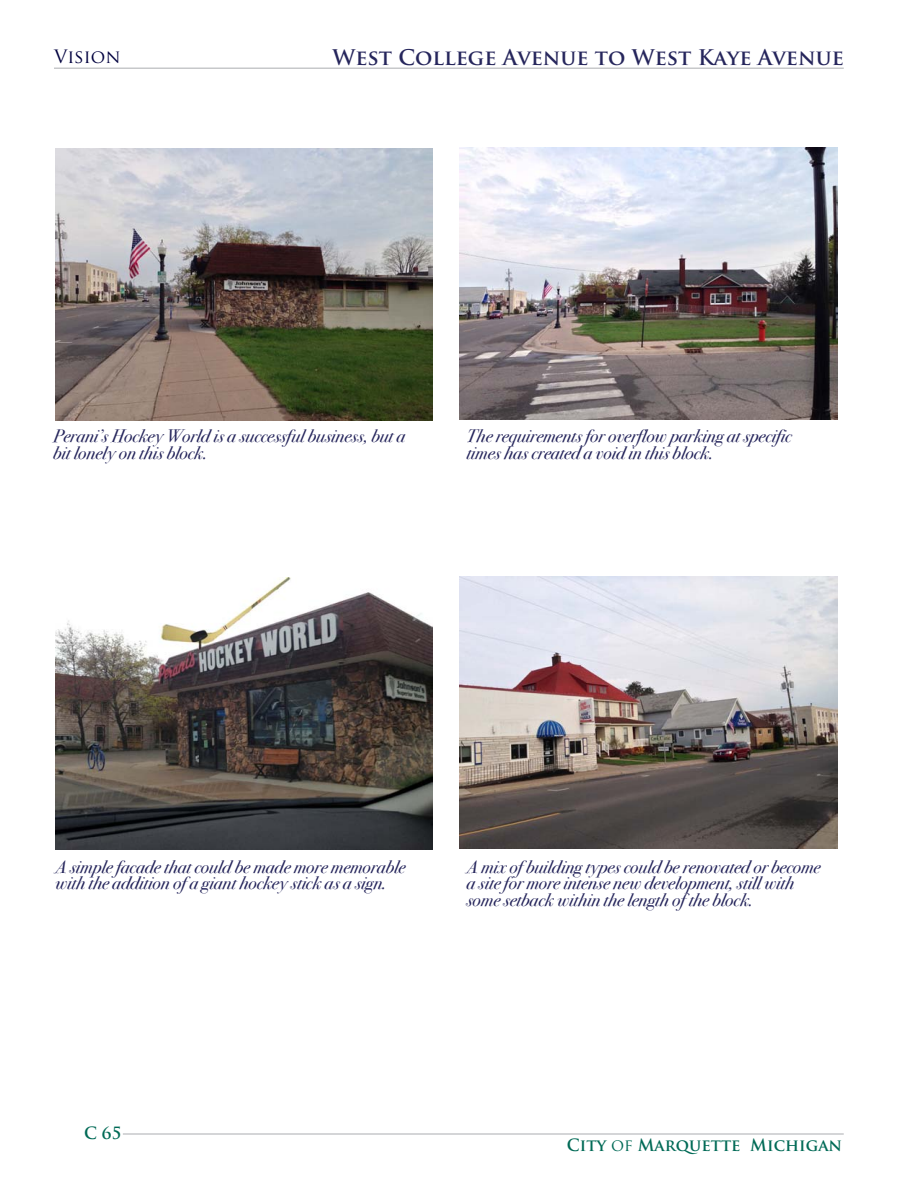
<style>
.page{position:relative;width:918px;height:1188px;background:#fff}
.page>*{position:absolute;margin:0;border:0;box-sizing:border-box;transform-origin:0 0}
.t1{font:700 21px "Trajan Pro";color:#26265c}
.t2{font:18px/16.5px "Bodoni Svty Two ITCTT Book Ita";color:#26265c}
.t3{font:18px "Trajan Pro";color:#00003f}
.t4{font:700 16.5px "Trajan Pro";color:#006a56}
.s1{font-weight:400}
</style>
<div class="page">
<hr style="left:54px;top:68px;width:790px;height:1px;background:#c7c8ca">
<hr style="left:123px;top:1133px;width:721px;height:2px;background:#c7c8ca">
<img style="left:55px;top:148px;width:378px;height:272px">
<img style="left:55px;top:578px;width:378px;height:272px">
<img style="left:460px;top:147px;width:378px;height:272px">
<img style="left:460px;top:577px;width:378px;height:272px">
<p class="t3" style="left:54px;top:45px;width:68px">Vision</p>
<p class="t1" style="left:333px;top:45px;width:513px">West College Avenue to West Kaye Avenue</p>
<p class="t2" style="left:53px;top:427px;width:354px">Perani’s Hockey World is a successful business, but a bit lonely on this block.</p>
<p class="t2" style="left:466px;top:427px;width:327px">The requirements for overflow parking at specific times has created a void in this block.</p>
<p class="t2" style="left:55px;top:857px;width:352px">A simple facade that could be made more memorable with the addition of a giant hockey stick as a sign.</p>
<p class="t2" style="left:466px;top:857px;width:355px">A mix of building types could be renovated or become a site for more intense new development, still with some setback within the length of the block.</p>
<p class="t4" style="left:84px;top:1123px;width:39px">C 65</p>
<p class="t4" style="left:567px;top:1135px;width:277px">City <span class="s1">of</span> Marquette Michigan</p>
</div>
